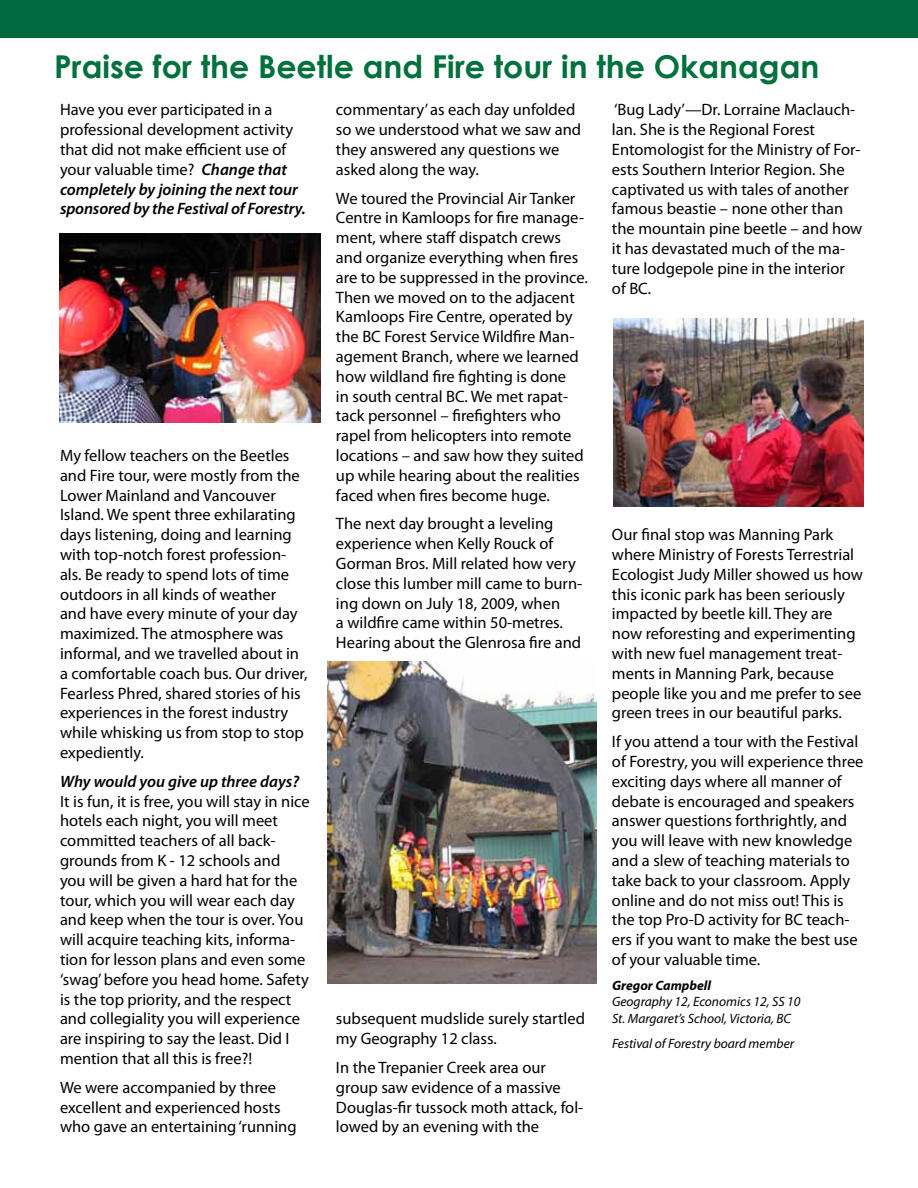
<style>
.page{position:relative;width:918px;height:1188px;background:#fff}
.page>*{position:absolute;margin:0;border:0;box-sizing:border-box;transform-origin:0 0}
.t1{font:700 31.5px "Century Gothic";color:#00703c}
.t2{font:16.5px/19.8px "Myriad Pro";color:#000}
.t3{font:italic 600 16.5px "Myriad Pro";color:#000}
.t4{font:italic 13.5px/16.2px "Myriad Pro";color:#000}
.t5{font:italic 700 13.5px "Myriad Pro";color:#000}
.s1{font-weight:600;font-style:italic}
</style>
<div class="page">
<div style="left:0;top:0;width:918px;height:37px;background:#006940"></div>
<img style="left:59px;top:234px;width:262px;height:188px">
<img style="left:327px;top:662px;width:270px;height:322px">
<img style="left:613px;top:318px;width:251px;height:188px">
<h1 class="t1" style="left:54px;top:47px;width:767px">Praise for the Beetle and Fire tour in the Okanagan</h1>
<p class="t2" style="left:60px;top:100px;width:247px">Have you ever participated in a professional development activity that did not make efficient use of your valuable time? <span class="s1">Change that completely by joining the next tour sponsored by the Festival of Forestry.</span></p>
<p class="t2" style="left:60px;top:445px;width:249px">My fellow teachers on the Beetles and Fire tour, were mostly from the<br>Lower Mainland and Vancouver<br>Island. We spent three exhilarating days listening, doing and learning with top-notch forest profession&shy;als. Be ready to spend lots of time outdoors in all kinds of weather<br>and have every minute of your day maximized. The atmosphere was informal, and we travelled about in a comfortable coach bus. Our driver,<br>Fearless Phred, shared stories of his experiences in the forest industry while whisking us from stop to stop expediently.</p>
<p class="t3" style="left:60px;top:771px;width:241px">Why would you give up three days?</p>
<p class="t2" style="left:60px;top:791px;width:251px">It is fun, it is free, you will stay in nice hotels each night, you will meet committed teachers of all back&shy;grounds from K - 12 schools and you will be given a hard hat for the tour, which you will wear each day and keep when the tour is over. You will acquire teaching kits, informa&shy;tion for lesson plans and even some ‘swag’ before you head home. Safety is the top priority, and the respect and collegiality you will experience are inspiring to say the least. Did I mention that all this is free?!</p>
<p class="t2" style="left:60px;top:1077px;width:238px">We were accompanied by three excellent and experienced hosts who gave an entertaining ‘running</p>
<p class="t2" style="left:336px;top:100px;width:247px">commentary’ as each day unfolded so we understood what we saw and they answered any questions we asked along the way.</p>
<p class="t2" style="left:336px;top:188px;width:253px">We toured the Provincial Air Tanker Centre in Kamloops for fire manage&shy;ment, where staff dispatch crews and organize everything when fires are to be suppressed in the province.<br>Then we moved on to the adjacent Kamloops Fire Centre, operated by the BC Forest Service Wildfire Man&shy;agement Branch, where we learned how wildland fire fighting is done<br>in south central BC. We met rapat&shy;tack personnel – firefighters who rapel from helicopters into remote locations – and saw how they suited up while hearing about the realities faced when fires become huge.</p>
<p class="t2" style="left:336px;top:514px;width:248px">The next day brought a leveling experience when Kelly Rouck of<br>Gorman Bros. Mill related how very close this lumber mill came to burn&shy;ing down on July 18, 2009, when<br>a wildfire came within 50-metres.<br>Hearing about the Glenrosa fire and</p>
<p class="t2" style="left:336px;top:1009px;width:250px">subsequent mudslide surely startled my Geography 12 class.</p>
<p class="t2" style="left:336px;top:1057px;width:249px">In the Trepanier Creek area our group saw evidence of a massive<br>Douglas-fir tussock moth attack, fol&shy;lowed by an evening with the</p>
<p class="t2" style="left:612px;top:100px;width:252px">‘Bug Lady’—Dr. Lorraine Maclauch&shy;lan. She is the Regional Forest<br>Entomologist for the Ministry of For&shy;ests Southern Interior Region. She captivated us with tales of another famous beastie – none other than the mountain pine beetle – and how it has devastated much of the ma&shy;ture lodgepole pine in the interior of BC.</p>
<p class="t2" style="left:612px;top:524px;width:252px">Our final stop was Manning Park where Ministry of Forests Terrestrial Ecologist Judy Miller showed us how this iconic park has been seriously impacted by beetle kill. They are now reforesting and experimenting with new fuel management treat&shy;ments in Manning Park, because people like you and me prefer to see green trees in our beautiful parks.</p>
<p class="t2" style="left:612px;top:731px;width:253px">If you attend a tour with the Festival of Forestry, you will experience three exciting days where all manner of debate is encouraged and speakers answer questions forthrightly, and you will leave with new knowledge and a slew of teaching materials to take back to your classroom. Apply online and do not miss out! This is the top Pro-D activity for BC teach&shy;ers if you want to make the best use of your valuable time.</p>
<p class="t5" style="left:612px;top:977px;width:101px">Gregor Campbell</p>
<p class="t4" style="left:612px;top:994px;width:190px">Geography 12, Economics 12, SS 10<br>St. Margaret’s School, Victoria, BC</p>
<p class="t4" style="left:612px;top:1035px;width:184px">Festival of Forestry board member</p>
</div>
